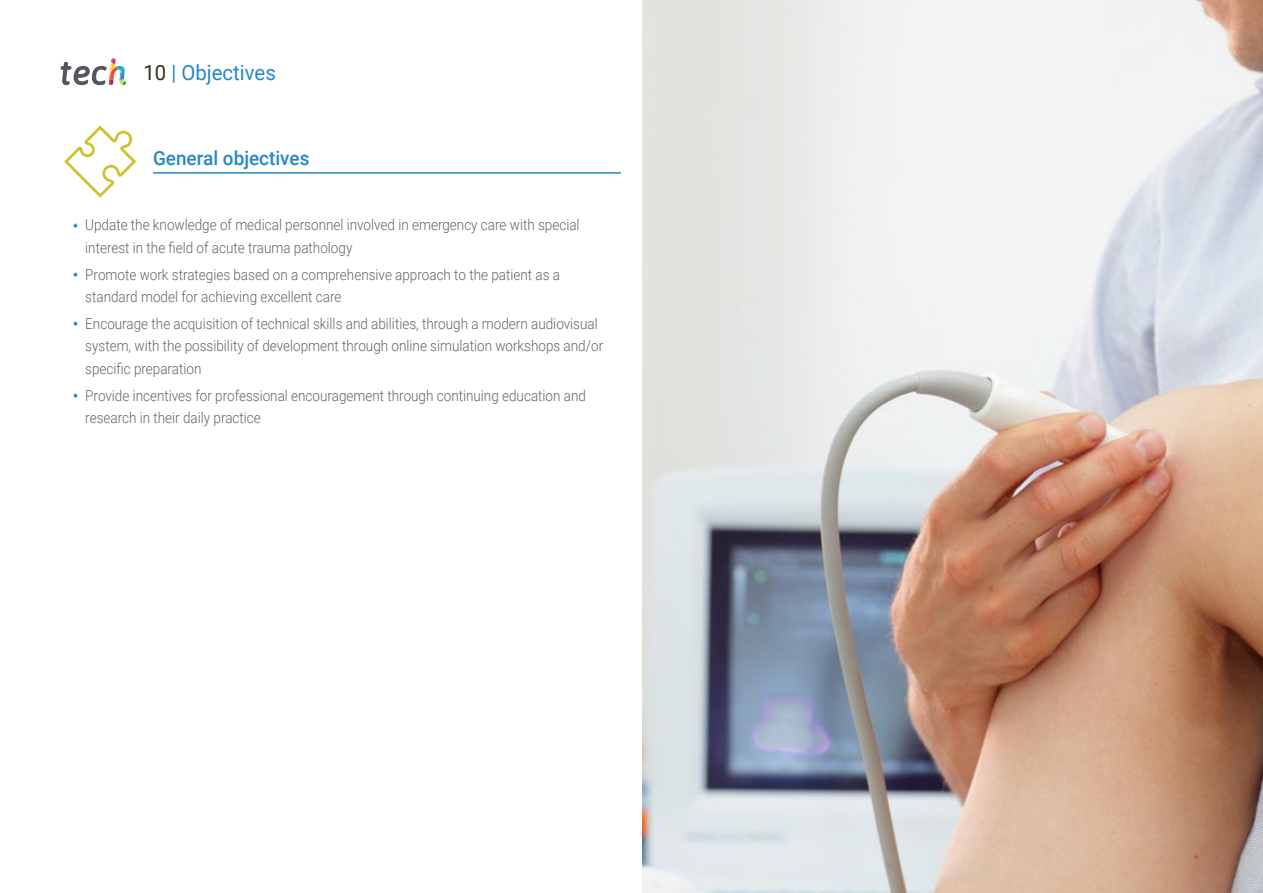
<style>
.page{position:relative;width:1263px;height:893px;background:#fff}
.page>*{position:absolute;margin:0;border:0;box-sizing:border-box;transform-origin:0 0}
.t1{font:21px "Roboto";color:#2488c9}
.t2{font:500 19.5px "Roboto";color:#2488c9}
.t3{font:300 15px/22.5px "Roboto";color:#61646a;scale:.9 1}
.s1{color:#312e20}
.s2{color:#2588c9}
</style>
<div class="page">
<img style="left:642px;top:0;width:621px;height:893px">
<svg style="left:61px;top:58px;width:65px;height:28px"></svg>
<hr style="left:153px;top:173px;width:468px;height:1px;background:#2488c9">
<svg style="left:64px;top:125px;width:72px;height:73px"></svg>
<h1 class="t1" style="left:144px;top:57px;width:134px"><span class="s1">10</span> <span class="s2">|</span> Objectives</h1>
<h2 class="t2" style="left:153px;top:144px;width:158px">General objectives</h2>
<p class="t3" style="left:85px;top:213px;width:551px">Update the knowledge of medical personnel involved in emergency care with special interest in the field of acute trauma pathology</p>
<p class="t3" style="left:85px;top:262px;width:529px">Promote work strategies based on a comprehensive approach to the patient as a standard model for achieving excellent care</p>
<p class="t3" style="left:85px;top:312px;width:577px">Encourage the acquisition of technical skills and abilities, through a modern audiovisual system, with the possibility of development through online simulation workshops and/or specific preparation</p>
<p class="t3" style="left:85px;top:383px;width:558px">Provide incentives for professional encouragement through continuing education and research in their daily practice</p>
</div>
